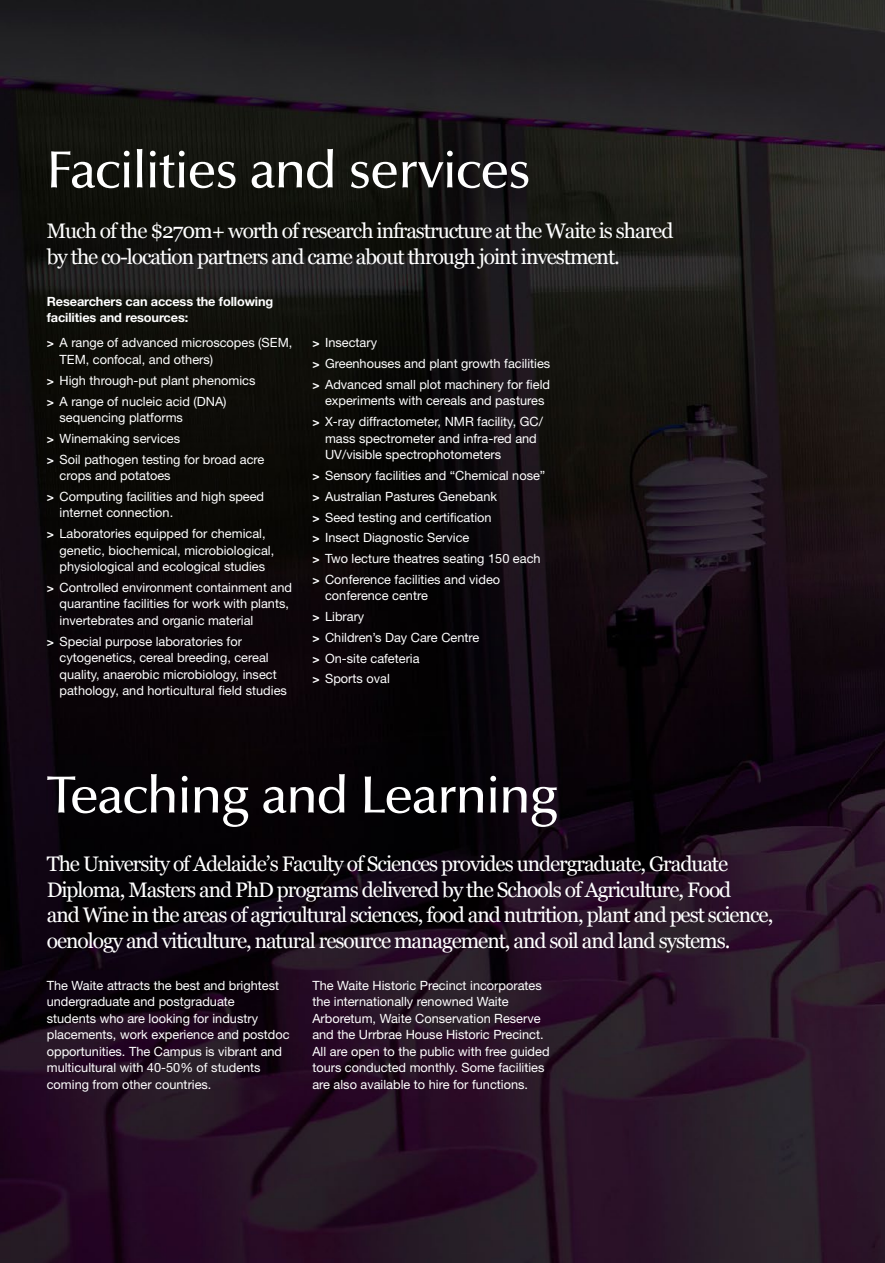
<style>
.page{position:relative;width:885px;height:1263px;background:#fff}
.page>*{position:absolute;margin:0;border:0;box-sizing:border-box;transform-origin:0 0}
.t1{font:500 52.5px "Optima LT Std";letter-spacing:-.03em;color:#fff}
.t2{font:21px/25.5px "Georgia";letter-spacing:-.05em;color:#fff}
.t3{font:12.75px/16.5px "Helvetica Neue LT Std";color:#fff}
.t4{font:700 12.75px/16.5px "Helvetica Neue LT Std";letter-spacing:-.01em;color:#fff}
.s1{font-weight:700;font-size:12px}
</style>
<div class="page">
<img style="left:0;top:0;width:884px;height:1263px">
<h1 class="t1" style="left:47px;top:140px;width:486px">Facilities and services</h1>
<h2 class="t2" style="left:47px;top:218px;width:628px">Much of the $270m+ worth of research infrastructure at the Waite is shared by the co-location partners and came about through joint investment.</h2>
<p class="t4" style="left:47px;top:293px;width:228px">Researchers can access the following facilities and resources:</p>
<p class="t3" style="left:60px;top:334px;width:234px;text-indent:-13px"><span class="s1">&gt;</span> A range of advanced microscopes (SEM,<br>TEM, confocal, and others)</p>
<p class="t3" style="left:47px;top:370px;width:210px;line-height:20.7px"><span class="s1">&gt;</span> High through-put plant phenomics <span class="s1">&gt;</span> A range of nucleic acid (DNA)</p>
<p class="t3" style="left:47px;top:407px;width:219px;line-height:20.7px;text-indent:13px">sequencing platforms<br><span class="s1">&gt;</span> Winemaking services<br><span class="s1">&gt;</span> Soil pathogen testing for broad acre</p>
<p class="t3" style="left:47px;top:465px;width:219px;line-height:20.7px;text-indent:13px">crops and potatoes<br><span class="s1">&gt;</span> Computing facilities and high speed</p>
<p class="t3" style="left:47px;top:502px;width:220px;line-height:20.7px;text-indent:13px">internet connection.<br><span class="s1">&gt;</span> Laboratories equipped for chemical,</p>
<p class="t3" style="left:60px;top:541px;width:216px">genetic, biochemical, microbiological, physiological and ecological studies</p>
<p class="t3" style="left:60px;top:579px;width:234px;text-indent:-13px"><span class="s1">&gt;</span> Controlled environment containment and quarantine facilities for work with plants, invertebrates and organic material</p>
<p class="t3" style="left:60px;top:633px;width:229px;text-indent:-13px"><span class="s1">&gt;</span> Special purpose laboratories for cytogenetics, cereal breeding, cereal quality, anaerobic microbiology, insect pathology, and horticultural field studies</p>
<p class="t3" style="left:312px;top:332px;width:239px;line-height:20.7px"><span class="s1">&gt;</span> Insectary<br><span class="s1">&gt;</span> Greenhouses and plant growth facilities <span class="s1">&gt;</span> Advanced small plot machinery for field</p>
<p class="t3" style="left:312px;top:390px;width:233px;line-height:20.7px;text-align:right">experiments with cereals and pastures<br><span class="s1">&gt;</span> X-ray diffractometer, NMR facility, GC/</p>
<p class="t3" style="left:325px;top:430px;width:213px">mass spectrometer and infra-red and<br>UV/visible spectrophotometers</p>
<p class="t3" style="left:312px;top:465px;width:234px;line-height:20.7px"><span class="s1">&gt;</span> Sensory facilities and “Chemical nose” <span class="s1">&gt;</span> Australian Pastures Genebank<br><span class="s1">&gt;</span> Seed testing and certification<br><span class="s1">&gt;</span> Insect Diagnostic Service<br><span class="s1">&gt;</span> Two lecture theatres seating 150 each <span class="s1">&gt;</span> Conference facilities and video</p>
<p class="t3" style="left:312px;top:585px;width:168px;line-height:20.7px;text-indent:13px">conference centre<br><span class="s1">&gt;</span> Library<br><span class="s1">&gt;</span> Children’s Day Care Centre <span class="s1">&gt;</span> On-site cafeteria<br><span class="s1">&gt;</span> Sports oval</p>
<h1 class="t1" style="left:47px;top:765px;width:513px">Teaching and Learning</h1>
<p class="t2" style="left:47px;top:850px;width:728px">The University of Adelaide’s Faculty of Sciences provides undergraduate, Graduate Diploma, Masters and PhD programs delivered by the Schools of Agriculture, Food<br>and Wine in the areas of agricultural sciences, food and nutrition, plant and pest science, oenology and viticulture, natural resource management, and soil and land systems.</p>
<p class="t3" style="left:47px;top:977px;width:244px">The Waite attracts the best and brightest undergraduate and postgraduate<br>students who are looking for industry placements, work experience and postdoc opportunities. The Campus is vibrant and multicultural with 40-50% of students coming from other countries.</p>
<p class="t3" style="left:312px;top:976px;width:239px">The Waite Historic Precinct incorporates the internationally renowned Waite Arboretum, Waite Conservation Reserve and the Urrbrae House Historic Precinct.<br>All are open to the public with free guided tours conducted monthly. Some facilities are also available to hire for functions.</p>
</div>
